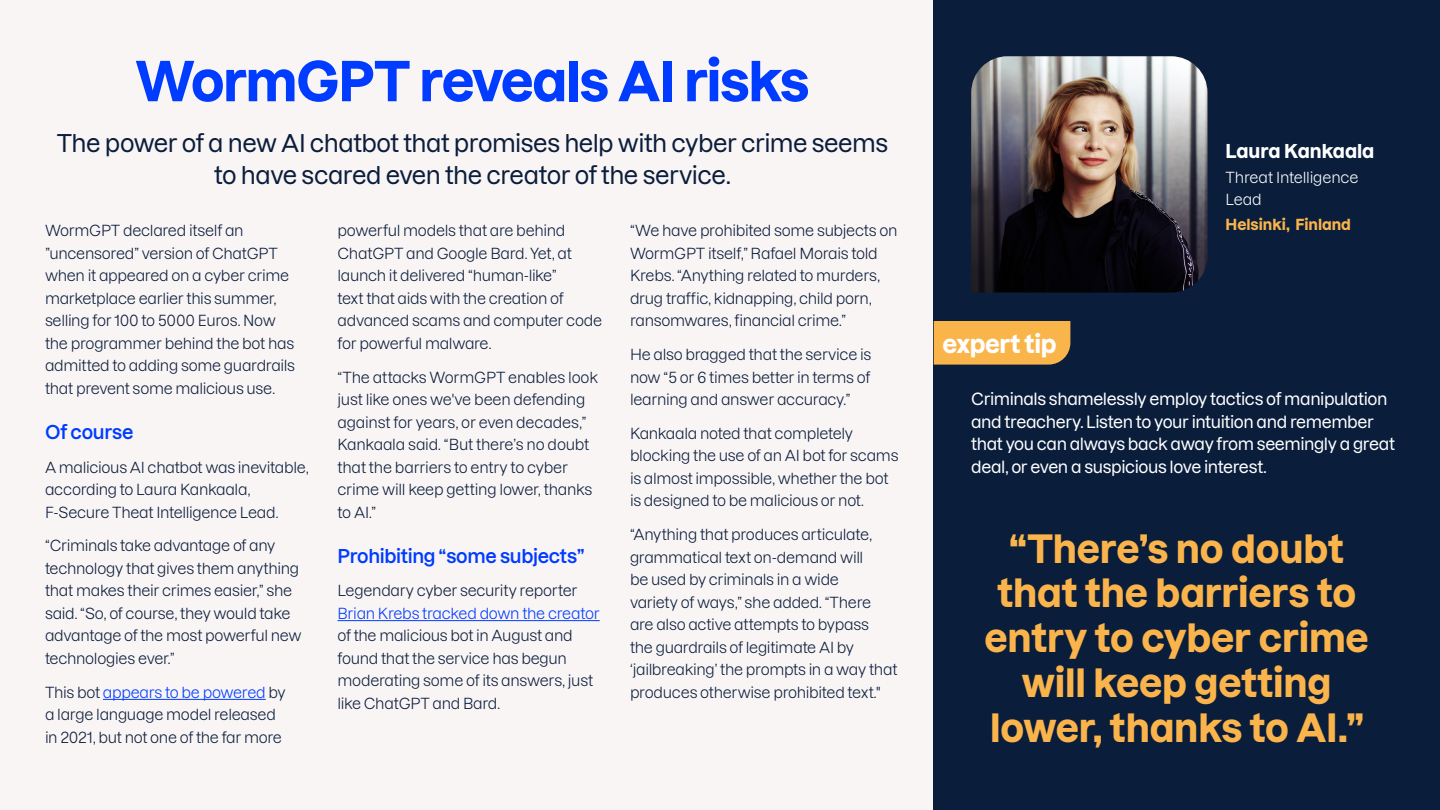
<style>
.page{position:relative;width:1440px;height:810px;background:#faf5f5}
.page>*{position:absolute;margin:0;border:0;box-sizing:border-box;transform-origin:0 0}
.t1{font:700 54px "Dazzed";letter-spacing:-.025em;color:#003cff}
.t2{font:700 38.25px/45px "Dazzed";letter-spacing:-.005em;color:#fab44b;text-align:center}
.t3{font:700 24.38px "Dazzed";letter-spacing:-.015em;color:#fff}
.t4{font:500 24px/32.2px "Dazzed";letter-spacing:-.025em;color:#0a1e3c;text-align:center}
.t5{font:600 18.75px "Dazzed";letter-spacing:-.02em;color:#003cff}
.t6{font:700 18.75px "Dazzed";letter-spacing:-.005em;color:#fff}
.t7{font:500 16.5px/22.5px "Dazzed";letter-spacing:-.025em;color:#fff}
.t8{font:15px/22.5px "Dazzed";letter-spacing:-.02em;color:#0a1e3c}
.t9{font:15px "Dazzed";letter-spacing:-.02em;color:#003cff}
.t10{font:15px/22.5px "Dazzed";letter-spacing:-.015em;color:#fff}
.t11{font:700 15px "Dazzed";color:#fab44b}
.s1{color:#003cff}
</style>
<div class="page">
<div style="left:934px;top:0;width:506px;height:810px;background:#0a1e3c"></div>
<img style="left:971px;top:56px;width:237px;height:237px">
<hr style="left:103px;top:699px;width:163px;height:1px;background:#003cff">
<hr style="left:338px;top:620px;width:262px;height:1px;background:#003cff">
<div style="left:934px;top:321px;width:136px;height:44px;background:#fab54a"></div>
<h1 class="t1" style="left:136px;top:38px;width:675px">WormGPT reveals AI risks</h1>
<h3 class="t4" style="left:57px;top:124px;width:833px">The power of a new AI chatbot that promises help with cyber crime seems to have scared even the creator of the service.</h3>
<p class="t8" style="left:45px;top:218px;width:252px">WormGPT declared itself an ”uncensored” version of ChatGPT when it appeared on a cyber crime marketplace earlier this summer, selling for 100 to 5000 Euros. Now the programmer behind the bot has admitted to adding some guardrails that prevent some malicious use.</p>
<p class="t5" style="left:45px;top:417px;width:90px">Of course</p>
<p class="t8" style="left:45px;top:454px;width:265px">A malicious AI chatbot was inevitable, according to Laura Kankaala,<br>F-Secure Theat Intelligence Lead.</p>
<p class="t8" style="left:45px;top:533px;width:258px">“Criminals take advantage of any technology that gives them anything that makes their crimes easier,” she said. “So, of course, they would take advantage of the most powerful new technologies ever.”</p>
<p class="t8" style="left:45px;top:679px;width:242px">This bot <span class="s1">appears to be powered</span> by a large language model released in 2021, but not one of the far more</p>
<p class="t8" style="left:338px;top:218px;width:266px">powerful models that are behind<br>ChatGPT and Google Bard. Yet, at launch it delivered “human-like”<br>text that aids with the creation of advanced scams and computer code for powerful malware.</p>
<p class="t8" style="left:338px;top:364px;width:262px">“The attacks WormGPT enables look just like ones we've been defending against for years, or even decades,”<br>Kankaala said. “But there’s no doubt that the barriers to entry to cyber crime will keep getting lower, thanks to AI.”</p>
<p class="t5" style="left:338px;top:541px;width:248px">Prohibiting “some subjects”</p>
<p class="t8" style="left:338px;top:578px;width:241px">Legendary cyber security reporter</p>
<p class="t9" style="left:338px;top:601px;width:264px">Brian Krebs tracked down the creator</p>
<p class="t8" style="left:338px;top:623px;width:257px">of the malicious bot in August and found that the service has begun moderating some of its answers, just like ChatGPT and Bard.</p>
<p class="t8" style="left:630px;top:218px;width:269px">“We have prohibited some subjects on WormGPT itself,” Rafael Morais told Krebs. “Anything related to murders, drug traffic, kidnapping, child porn, ransomwares, financial crime.”</p>
<p class="t8" style="left:630px;top:342px;width:243px;text-align:justify">He also bragged that the service is now “5 or 6 times better in terms of learning and answer accuracy.”</p>
<p class="t8" style="left:630px;top:420px;width:270px">Kankaala noted that completely blocking the use of an AI bot for scams is almost impossible, whether the bot is designed to be malicious or not.</p>
<p class="t8" style="left:630px;top:522px;width:269px">“Anything that produces articulate, grammatical text on-demand will<br>be used by criminals in a wide<br>variety of ways,” she added. “There are also active attempts to bypass<br>the guardrails of legitimate AI by ‘jailbreaking’ the prompts in a way that produces otherwise prohibited text."</p>
<h3 class="t3" style="left:942px;top:324px;width:116px">expert tip</h3>
<p class="t6" style="left:1226px;top:136px;width:150px">Laura Kankaala</p>
<p class="t10" style="left:1226px;top:164px;width:135px">Threat Intelligence<br>Lead</p>
<p class="t11" style="left:1226px;top:213px;width:127px">Helsinki, Finland</p>
<p class="t7" style="left:971px;top:386px;width:425px">Criminals shamelessly employ tactics of manipulation and treachery. Listen to your intuition and remember that you can always back away from seemingly a great deal, or even a suspicious love interest.</p>
<h2 class="t2" style="left:984px;top:522px;width:386px">“There’s no doubt that the barriers to entry to cyber crime will keep getting lower, thanks to AI.”</h2>
</div>
